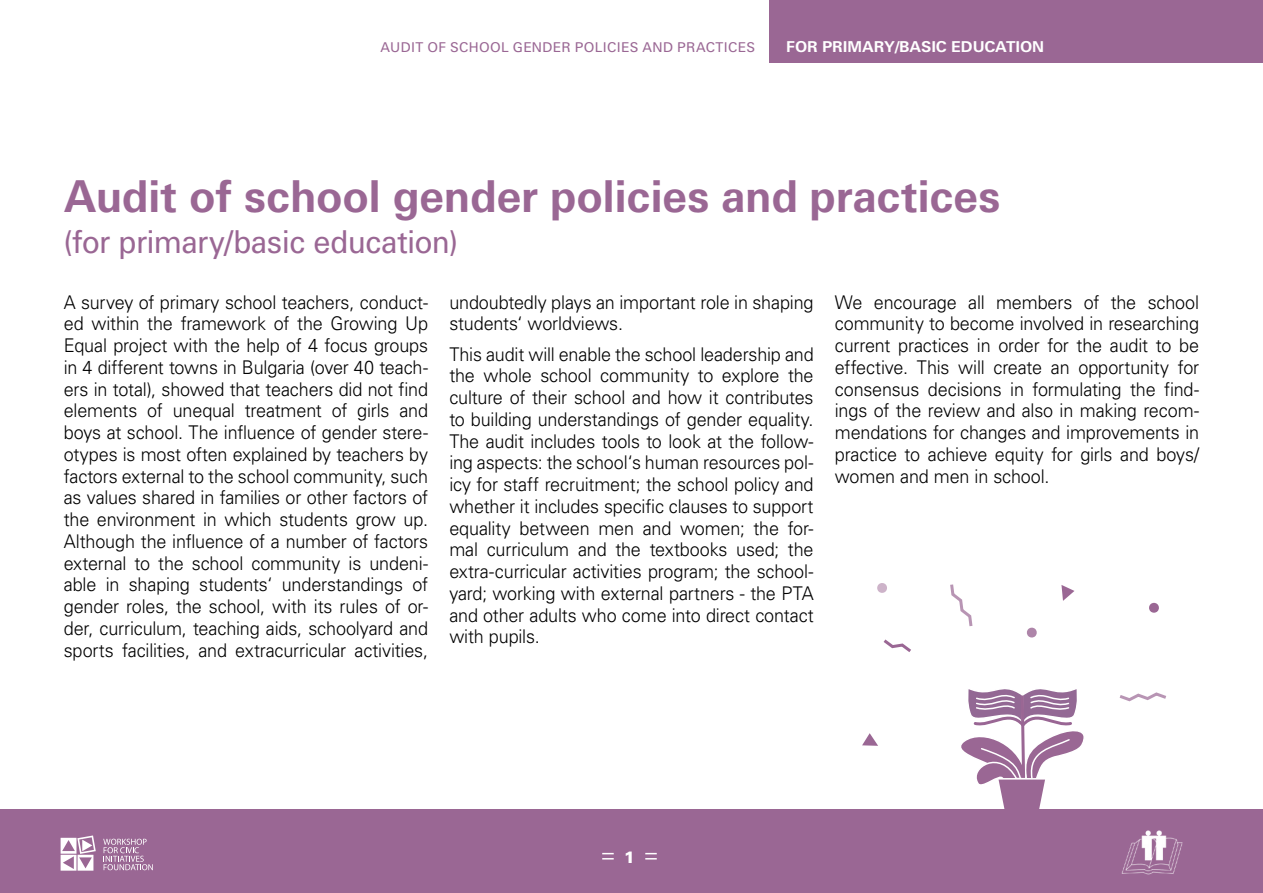
<style>
.page{position:relative;width:1263px;height:893px;background:#fff}
.page>*{position:absolute;margin:0;border:0;box-sizing:border-box;transform-origin:0 0}
.t1{font:700 43.95px "SP Universus";color:#9a6794;scale:.96 1}
.t2{font:31.5px "SP Universus";letter-spacing:-.01em;color:#9a6794;scale:.96 1}
.t3{font:300 18.9px/21.8px "SP Universus";letter-spacing:-.01em;color:#000;text-align:justify;scale:.96 1}
.t4{font:900 16.5px "SP Universus";color:#fff}
.t5{font:700 15px "SP Universus";color:#fff}
.t6{font:13.5px "SP Universus";letter-spacing:.025em;color:#9a6794}
</style>
<div class="page">
<div style="left:770px;top:0;width:493px;height:62px;background:#9a6794"></div>
<div style="left:0;top:809px;width:1263px;height:84px;background:#9a6794"></div>
<img style="left:1121px;top:830px;width:62px;height:45px">
<svg style="left:602px;top:853px;width:12px;height:6px"></svg>
<svg style="left:645px;top:853px;width:12px;height:6px"></svg>
<svg style="left:103px;top:839px;width:50px;height:31px"></svg>
<svg style="left:61px;top:835px;width:35px;height:36px"></svg>
<svg style="left:883px;top:639px;width:28px;height:13px"></svg>
<svg style="left:1119px;top:692px;width:47px;height:10px"></svg>
<svg style="left:950px;top:584px;width:23px;height:43px"></svg>
<svg style="left:1061px;top:585px;width:13px;height:16px"></svg>
<svg style="left:862px;top:733px;width:16px;height:13px"></svg>
<svg style="left:1026px;top:627px;width:11px;height:11px"></svg>
<svg style="left:1149px;top:602px;width:10px;height:11px"></svg>
<svg style="left:961px;top:689px;width:123px;height:120px"></svg>
<svg style="left:877px;top:583px;width:10px;height:10px"></svg>
<p class="t6" style="left:381px;top:39px;width:376px">AUDIT OF SCHOOL GENDER POLICIES AND PRACTICES</p>
<p class="t5" style="left:786px;top:38px;width:259px">for primary/basic education</p>
<h1 class="t1" style="left:64px;top:171px;width:977px">Audit of school gender policies and practices</h1>
<h2 class="t2" style="left:64px;top:223px;width:412px">(FOR PRIMARY/BASIC EDUCATION)</h2>
<p class="t3" style="left:64px;top:291px;width:381px">A survey of primary school teachers, conduct&shy;ed within the framework of the Growing Up Equal project with the help of 4 focus groups in 4 different towns in Bulgaria (over 40 teach&shy;ers in total), showed that teachers did not find elements of unequal treatment of girls and boys at school. The influence of gender stere&shy;otypes is most often explained by teachers by factors external to the school community, such as values shared in families or other factors of the environment in which students grow up.<br>Although the influence of a number of factors external to the school community is undeni&shy;able in shaping students‘ understandings of gender roles, the school, with its rules of or&shy;der, curriculum, teaching aids, schoolyard and sports facilities, and extracurricular activities,</p>
<p class="t3" style="left:449px;top:291px;width:381px">undoubtedly plays an important role in shaping students‘ worldviews.</p>
<p class="t3" style="left:835px;top:291px;width:381px">We encourage all members of the school community to become involved in researching current practices in order for the audit to be effective. This will create an opportunity for consensus decisions in formulating the find&shy;ings of the review and also in making recom&shy;mendations for changes and improvements in practice to achieve equity for girls and boys/ women and men in school.</p>
<p class="t3" style="left:449px;top:343px;width:381px">This audit will enable the school leadership and the whole school community to explore the culture of their school and how it contributes to building understandings of gender equality.<br>The audit includes tools to look at the follow&shy;ing aspects: the school‘s human resources pol&shy;icy for staff recruitment; the school policy and whether it includes specific clauses to support equality between men and women; the for&shy;mal curriculum and the textbooks used; the extra-curricular activities program; the school&shy;yard; working with external partners - the PTA and other adults who come into direct contact with pupils.</p>
<p class="t4" style="left:624px;top:847px;width:13px">1</p>
</div>
